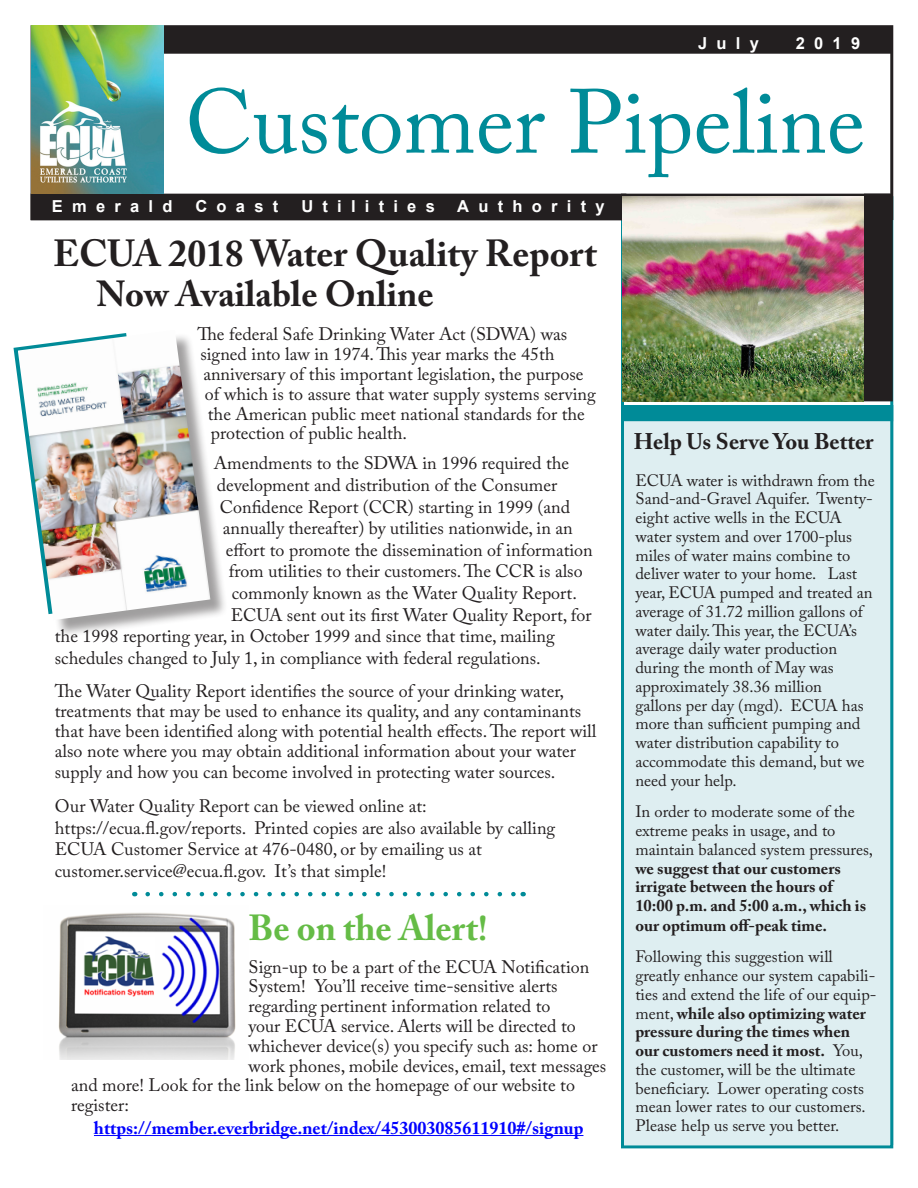
<style>
.page{position:relative;width:918px;height:1188px;background:#fff}
.page>*{position:absolute;margin:0;border:0;box-sizing:border-box;transform-origin:0 0}
.t1{font:90px "Adobe Caslon Pro";color:#008b98}
.t2{font:700 37.5px "Adobe Caslon Pro";color:#231f20}
.t3{font:700 36px "Adobe Caslon Pro";color:#231f20}
.t4{font:700 36px "Adobe Caslon Pro";color:#65bc46}
.t5{font:700 22.5px "Adobe Caslon Pro";color:#231f20}
.t6{font:18px/21.6px "Adobe Caslon Pro";color:#231f20}
.t7{font:700 18px "Adobe Caslon Pro";color:#00f}
.t8{font:16.5px/18.8px "Adobe Caslon Pro";color:#231f20}
.t9{font:700 16.5px/18.9px "Adobe Caslon Pro";color:#231f20}
.t10{font:700 16.5px "Arial";letter-spacing:.56em;color:#fff}
.s1{font-weight:400}
.s2{font-weight:700}
</style>
<div class="page">
<div style="left:621px;top:421px;width:272px;height:724px;background:#deeef1"></div>
<div style="left:621px;top:196px;width:272px;height:952px;border:3px solid #008b98"></div>
<div style="left:32px;top:195px;width:593px;height:24px;background:#231f20"></div>
<div style="left:31px;top:194px;width:595px;height:26px;border:3px solid #231f20"></div>
<div style="left:164px;top:28px;width:727px;height:24px;background:#231f20"></div>
<div style="left:162px;top:27px;width:731px;height:27px;border:3px solid #231f20"></div>
<div style="left:621px;top:405px;width:272px;height:16px;background:#008b98"></div>
<div style="left:865px;top:194px;width:27px;height:207px;background:#231f20"></div>
<div style="left:864px;top:194px;width:29px;height:207px;border:2px solid #231f20"></div>
<div style="left:621px;top:194px;width:269px;height:26px;border:3px solid #231f20"></div>
<img style="left:31px;top:25px;width:133px;height:169px">
<img style="left:623px;top:196px;width:241px;height:205px">
<img style="left:58px;top:912px;width:178px;height:147px">
<hr style="left:94px;top:1135px;width:489px;height:1px;background:#00f">
<svg style="left:148px;top:892px;width:368px;height:4px"></svg>
<div style="left:21px;top:333px;width:208px;height:305px;background:#231f20;opacity:.43"></div>
<img style="left:18px;top:333px;width:192px;height:287px">
<p class="t10" style="left:698px;top:32px;width:62px">July</p>
<p class="t10" style="left:796px;top:32px;width:66px">2019</p>
<p class="t1" style="left:185px;top:69px;width:681px">Customer Pipeline</p>
<p class="t10" style="left:52px;top:195px;width:122px">Emerald</p>
<p class="t10" style="left:195px;top:195px;width:84px">Coast</p>
<p class="t10" style="left:301px;top:195px;width:135px">Utilities</p>
<p class="t10" style="left:457px;top:195px;width:149px">Authority</p>
<p class="t2" style="left:53px;top:232px;width:545px">ECUA 2018 Water Quality Report</p>
<p class="t3" style="left:96px;top:273px;width:339px">Now Available Online</p>
<p class="t6" style="left:197px;top:323px;width:371px">The federal Safe Drinking Water Act (SDWA) was</p>
<p class="t6" style="left:200px;top:343px;width:356px">signed into law in 1974. This year marks the 45th</p>
<p class="t6" style="left:203px;top:363px;width:382px">anniversary of this important legislation, the purpose</p>
<p class="t6" style="left:205px;top:383px;width:393px">of which is to assure that water supply systems serving</p>
<p class="t6" style="left:208px;top:403px;width:379px">the American public meet national standards for the</p>
<p class="t6" style="left:211px;top:422px;width:198px">protection of public health.</p>
<p class="t6" style="left:214px;top:452px;width:357px">Amendments to the SDWA in 1996 required the</p>
<p class="t6" style="left:217px;top:474px;width:342px">development and distribution of the Consumer</p>
<p class="t6" style="left:220px;top:496px;width:352px">Confidence Report (CCR) starting in 1999 (and</p>
<p class="t6" style="left:223px;top:517px;width:351px">annually thereafter) by utilities nationwide, in an</p>
<p class="t6" style="left:226px;top:539px;width:368px">effort to promote the dissemination of information</p>
<p class="t6" style="left:229px;top:560px;width:355px">from utilities to their customers. The CCR is also</p>
<p class="t6" style="left:232px;top:582px;width:347px">commonly known as the Water Quality Report.</p>
<p class="t6" style="left:55px;top:604px;width:538px;text-indent:176px">ECUA sent out its first Water Quality Report, for the 1998 reporting year, in October 1999 and since that time, mailing schedules changed to July 1, in compliance with federal regulations.</p>
<p class="t6" style="left:55px;top:680px;width:511px">The Water Quality Report identifies the source of your drinking water,</p>
<p class="t6" style="left:55px;top:701px;width:543px;line-height:19.8px">treatments that may be used to enhance its quality, and any contaminants that have been identified along with potential health effects. The report will also note where you may obtain additional information about your water</p>
<p class="t6" style="left:55px;top:761px;width:502px">supply and how you can become involved in protecting water sources.</p>
<p class="t6" style="left:55px;top:795px;width:502px">Our Water Quality Report can be viewed online at: https://ecua.fl.gov/reports. Printed copies are also available by calling ECUA Customer Service at 476-0480, or by emailing us at customer.service@ecua.fl.gov. It’s that simple!</p>
<p class="t4" style="left:249px;top:906px;width:241px">Be on the Alert!</p>
<p class="t6" style="left:249px;top:956px;width:342px">Sign-up to be a part of the ECUA Notification</p>
<p class="t6" style="left:249px;top:975px;width:311px">System! You’ll receive time-sensitive alerts</p>
<p class="t6" style="left:249px;top:995px;width:304px">regarding pertinent information related to</p>
<p class="t6" style="left:249px;top:1015px;width:329px">your ECUA service. Alerts will be directed to</p>
<p class="t6" style="left:249px;top:1035px;width:350px">whichever device(s) you specify such as: home or</p>
<p class="t6" style="left:249px;top:1055px;width:359px">work phones, mobile devices, email, text messages</p>
<p class="t6" style="left:71px;top:1074px;width:505px">and more! Look for the link below on the homepage of our website to</p>
<p class="t6" style="left:71px;top:1094px;width:59px">register:</p>
<p class="t7" style="left:94px;top:1117px;width:491px">https://member.everbridge.net/index/453003085611910#/signup</p>
<p class="t5" style="left:634px;top:429px;width:241px">Help Us Serve You Better</p>
<p class="t8" style="left:635px;top:470px;width:241px">ECUA water is withdrawn from the<br>Sand-and-Gravel Aquifer. Twenty&shy;eight active wells in the ECUA water system and over 1700-plus miles of water mains combine to deliver water to your home. Last year, ECUA pumped and treated an average of 31.72 million gallons of water daily. This year, the ECUA’s average daily water production during the month of May was approximately 38.36 million<br>gallons per day (mgd). ECUA has more than sufficient pumping and water distribution capability to accommodate this demand, but we need your help.</p>
<p class="t9" style="left:635px;top:802px;width:239px"><span class="s1">In order to moderate some of the extreme peaks in usage, and to maintain balanced system pressures, </span>we suggest that our customers irrigate between the hours of<br>10:00 p.m. and 5:00 a.m., which is our optimum off-peak time.</p>
<p class="t8" style="left:635px;top:947px;width:243px">Following this suggestion will greatly enhance our system capabili&shy;ties and extend the life of our equip&shy;ment, <span class="s2">while also optimizing water pressure during the times when our customers need it most.</span> You, the customer, will be the ultimate beneficiary. Lower operating costs mean lower rates to our customers.<br>Please help us serve you better.</p>
</div>
